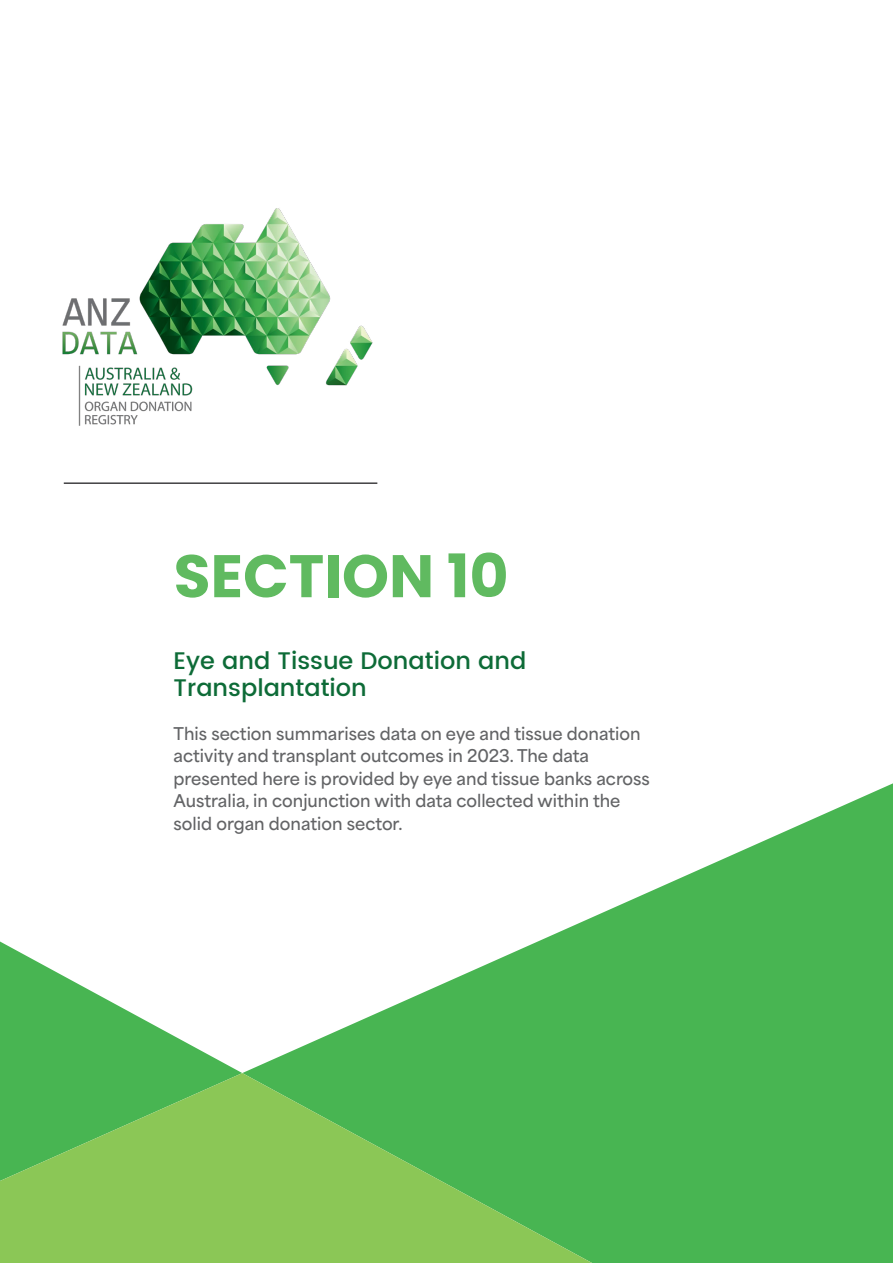
<style>
.page{position:relative;width:893px;height:1263px;background:#fff}
.page>*{position:absolute;margin:0;border:0;box-sizing:border-box;transform-origin:0 0}
.t1{font:700 60px "Poppins";color:#60ba60}
.t2{font:500 24px/27px "Poppins";color:#0d6b37}
.t3{font:600 16.5px/22.5px "Area Normal";color:#636466}
</style>
<div class="page">
<svg style="left:0;top:783px;width:893px;height:480px;fill:#48b552"></svg>
<svg style="left:0;top:1073px;width:592px;height:190px;background:#6fbf54"></svg>
<hr style="left:64px;top:482px;width:313px;height:2px;background:#414042">
<img style="left:62px;top:208px;width:311px;height:218px">
<h1 class="t1" style="left:174px;top:541px;width:336px">SECTION 10</h1>
<h2 class="t2" style="left:174px;top:648px;width:354px">Eye and Tissue Donation and<br>Transplantation</h2>
<p class="t3" style="left:174px;top:720px;width:478px">This section summarises data on eye and tissue donation activity and transplant outcomes in 2023. The data presented here is provided by eye and tissue banks across Australia, in conjunction with data collected within the solid organ donation sector.</p>
</div>
